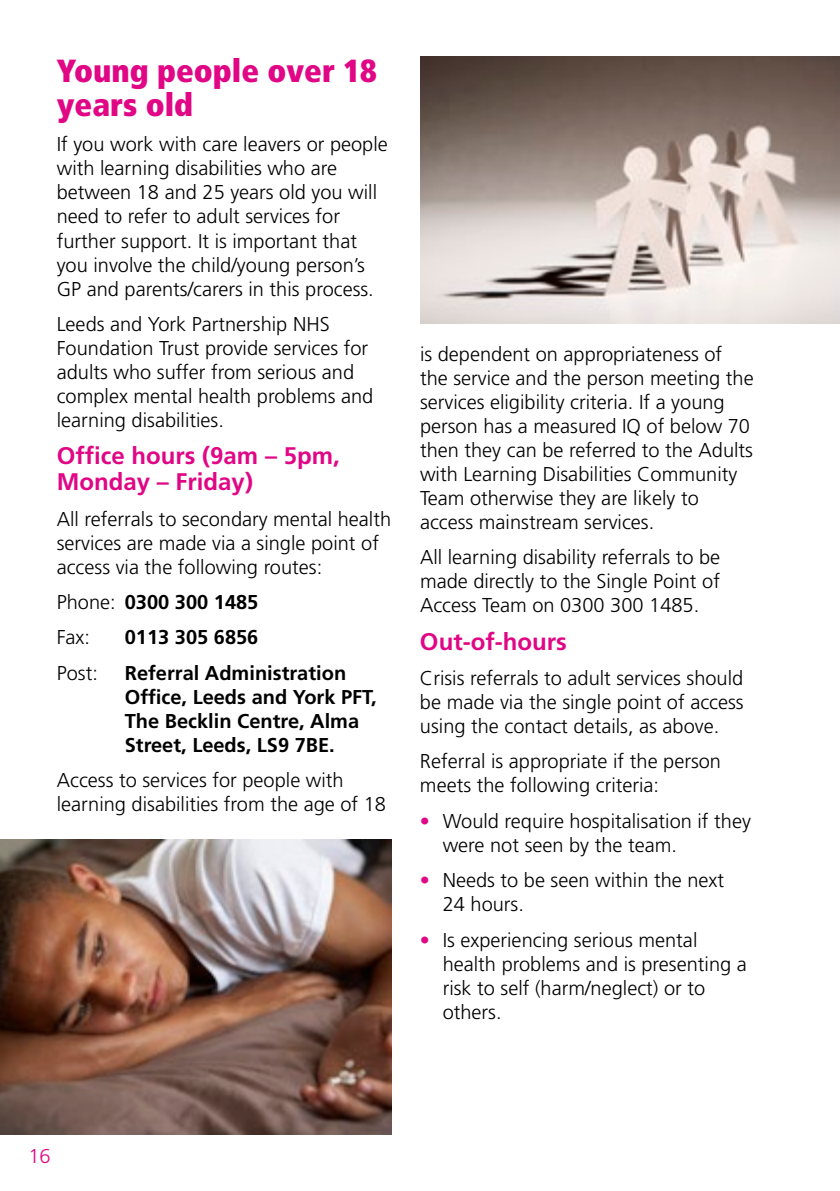
<style>
.page{position:relative;width:840px;height:1191px;background:#fff}
.page>*{position:absolute;margin:0;border:0;box-sizing:border-box;transform-origin:0 0}
.t1{font:900 condensed 32px/34px "Frutiger LT";color:#e00685}
.t2{font:700 24px/26px "Frutiger LT";color:#e00685}
.t3{font:300 20px/24px "Frutiger LT";color:#000}
.t4{font:700 20px/24px "Frutiger LT";color:#000}
.t5{font:300 20px "Frutiger LT";color:#e00685}
.s1{font-weight:300}
.s2{color:#e00685}
</style>
<div class="page">
<img style="left:0;top:839px;width:391px;height:295px">
<img style="left:420px;top:57px;width:419px;height:266px">
<h1 class="t1" style="left:57px;top:54px;width:321px">Young people over 18 years old</h1>
<p class="t3" style="left:57px;top:133px;width:332px">If you work with care leavers or people with learning disabilities who are between 18 and 25 years old you will need to refer to adult services for further support. It is important that you involve the child/young person’s GP and parents/carers in this process.</p>
<p class="t3" style="left:57px;top:312px;width:318px">Leeds and York Partnership NHS<br>Foundation Trust provide services for adults who suffer from serious and complex mental health problems and learning disabilities.</p>
<p class="t2" style="left:57px;top:443px;width:284px">Office hours (9am – 5pm,<br>Monday – Friday)</p>
<p class="t3" style="left:57px;top:507px;width:336px">All referrals to secondary mental health services are made via a single point of access via the following routes:</p>
<p class="t4" style="left:57px;top:584px;width:203px;line-height:35.4px"><span class="s1">Phone:</span> 0300 300 1485<br><span class="s1">Fax:</span></p>
<p class="t4" style="left:125px;top:625px;width:135px">0113 305 6856</p>
<p class="t3" style="left:57px;top:661px;width:43px">Post:</p>
<p class="t4" style="left:125px;top:661px;width:253px">Referral Administration<br>Office, Leeds and York PFT,<br>The Becklin Centre, Alma<br>Street, Leeds, LS9 7BE.</p>
<p class="t3" style="left:57px;top:768px;width:330px">Access to services for people with learning disabilities from the age of 18</p>
<p class="t3" style="left:420px;top:342px;width:335px">is dependent on appropriateness of the service and the person meeting the services eligibility criteria. If a young person has a measured IQ of below 70 then they can be referred to the Adults with Learning Disabilities Community Team otherwise they are likely to access mainstream services.</p>
<p class="t3" style="left:420px;top:546px;width:301px;text-align:justify">All learning disability referrals to be made directly to the Single Point of Access Team on 0300 300 1485.</p>
<p class="t2" style="left:420px;top:628px;width:148px">Out-of-hours</p>
<p class="t3" style="left:420px;top:666px;width:325px;text-align:justify">Crisis referrals to adult services should be made via the single point of access using the contact details, as above.</p>
<p class="t3" style="left:420px;top:750px;width:302px">Referral is appropriate if the person meets the following criteria:</p>
<p class="t3" style="left:442px;top:809px;width:309px;text-indent:-23px"><span class="s2">•</span> Would require hospitalisation if they were not seen by the team.</p>
<p class="t3" style="left:442px;top:868px;width:283px;text-indent:-23px"><span class="s2">•</span> Needs to be seen within the next<br>24 hours.</p>
<p class="t3" style="left:442px;top:928px;width:305px;text-indent:-23px"><span class="s2">•</span> Is experiencing serious mental health problems and is presenting a risk to self (harm/neglect) or to others.</p>
<p class="t5" style="left:28px;top:1144px;width:24px">16</p>
</div>
